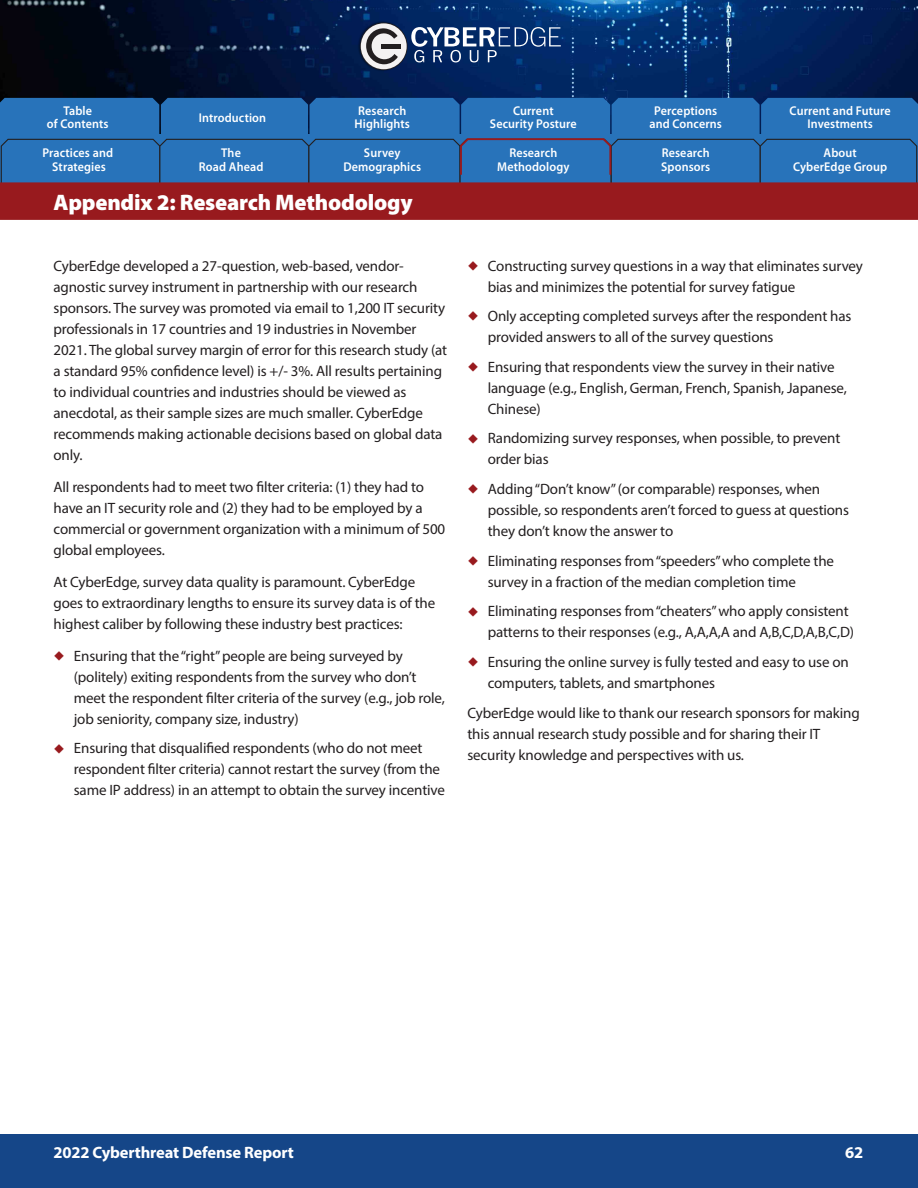
<style>
.page{position:relative;width:918px;height:1188px;background:#fff}
.page>*{position:absolute;margin:0;border:0;box-sizing:border-box;transform-origin:0 0}
.Section_head_white{font:900 22.5px "Myriad Pro";letter-spacing:-.01em;color:#fff}
.t1{font:700 16.5px "Myriad Pro";letter-spacing:-.01em;color:#fff}
.Body_copy{font:15px/21px "Myriad Pro";letter-spacing:-.01em;color:#231f20}
.t2{font:600 12.75px/13.5px "Myriad Pro";letter-spacing:.01em;color:#fff;text-align:center;scale:.95 1}
</style>
<div class="page">
<img style="left:0;top:0;width:918px;height:98px">
<img style="left:357px;top:21px;width:50px;height:50px">
<div style="left:360px;top:23px;width:48px;height:47px;border:2px solid #231f20;border-radius:50%"></div>
<div style="left:361px;top:23px;width:46px;height:46px;background:#f4f2f2;border-radius:50%"></div>
<svg style="left:366px;top:27px;width:32px;height:38px"></svg>
<div style="left:382px;top:44px;width:19px;height:5px;background:#231f20"></div>
<svg style="left:411px;top:27px;width:150px;height:35px;background:#3d5b8a"></svg>
<div style="left:0;top:1134px;width:918px;height:54px;background:#154688"></div>
<svg style="left:0;top:98px;width:918px;height:122px;background:#4a5586"></svg>
<p class="t2" style="left:63px;top:103px;width:32px">Table</p>
<p class="t2" style="left:358px;top:103px;width:52px">Research</p>
<p class="t2" style="left:199px;top:110px;width:72px">Introduction</p>
<p class="t2" style="left:47px;top:117px;width:66px">of Contents</p>
<p class="t2" style="left:354px;top:117px;width:60px">Highlights</p>
<p class="t2" style="left:490px;top:103px;width:93px">Current<br>Security Posture</p>
<p class="t2" style="left:649px;top:103px;width:78px">Perceptions and Concerns</p>
<p class="t2" style="left:790px;top:103px;width:108px">Current and Future<br>Investments</p>
<p class="t2" style="left:42px;top:146px;width:76px">Practices and<br>Strategies</p>
<p class="t2" style="left:199px;top:146px;width:69px">The<br>Road Ahead</p>
<p class="t2" style="left:343px;top:146px;width:83px">Survey<br>Demographics</p>
<p class="t2" style="left:497px;top:146px;width:78px">Research<br>Methodology</p>
<p class="t2" style="left:661px;top:146px;width:53px;text-align:left">Research<br>Sponsors</p>
<p class="t2" style="left:793px;top:146px;width:101px">About<br>CyberEdge Group</p>
<p class="Section_head_white" style="left:54px;top:187px;width:361px">Appendix 2: Research Methodology</p>
<p class="Body_copy" style="left:54px;top:255px;width:352px">CyberEdge developed a 27-question, web-based, vendor-</p>
<p class="Body_copy" style="left:54px;top:297px;width:395px">sponsors. The survey was promoted via email to 1,200 IT security professionals in 17 countries and 19 industries in November 2021. The global survey margin of error for this research study (at a standard 95% confidence level) is +/- 3%. All results pertaining to individual countries and industries should be viewed as anecdotal, as their sample sizes are much smaller. CyberEdge recommends making actionable decisions based on global data only.</p>
<p class="Body_copy" style="left:54px;top:476px;width:393px">All respondents had to meet two filter criteria 1(: ) they had to have an IT security role and 2( ) they had to be employed by a commercial or government organization with a minimum of 500 global employees.</p>
<p class="Body_copy" style="left:54px;top:571px;width:383px">At CyberEdge, survey data quality is paramount. CyberEdge goes to extraordinary lengths to ensure its survey data is of the highest caliber by following these industry best practices:</p>
<p class="Body_copy" style="left:74px;top:645px;width:372px">Ensuring that the“right”people are being surveyed by (politely) exiting respondents from the survey who dont’ meet the respondent filter criteria of the survey g.e( ., job role, job seniority, company size, industry(</p>
<p class="Body_copy" style="left:74px;top:738px;width:373px">Ensuring that disqualified respondents (who do not meet respondent filter criteria) cannot restart the survey (from the same IP address) in an attempt to obtain the survey incentive</p>
<p class="Body_copy" style="left:54px;top:276px;width:365px">agnostic survey instrument in partnership with our research</p>
<p class="Body_copy" style="left:488px;top:255px;width:377px">Constructing survey questions in a way that eliminates survey bias and minimizes the potential for survey fatigue</p>
<p class="Body_copy" style="left:488px;top:305px;width:365px">Only accepting completed surveys after the respondent has provided answers to all of the survey questions</p>
<p class="Body_copy" style="left:488px;top:356px;width:361px">Ensuring that respondents view the survey in their native language g.e( ., English, German, French, Spanish, Japanese,<br>Chinese(</p>
<p class="Body_copy" style="left:488px;top:428px;width:354px">Randomizing survey responses, when possible to, prevent order bias</p>
<p class="Body_copy" style="left:488px;top:478px;width:363px">Adding“Dont’ know” (or comparable) responses, when possible so, respondents arent’ forced to guess at questions they dont’ know the answer to</p>
<p class="Body_copy" style="left:488px;top:550px;width:348px">Eliminating responses from“speeders”who complete the survey in a fraction of the median completion time</p>
<p class="Body_copy" style="left:488px;top:601px;width:368px">Eliminating responses from“cheaters”who apply consistent p a t t e r n s t o t h e i r r e s p o n s e s g. e( A. , A, A, A, a n d A D,C,B, A, D,C,B, (</p>
<p class="Body_copy" style="left:488px;top:651px;width:363px">Ensuring the online survey is fully tested and easy to use on computers, tablets, and smartphones</p>
<p class="Body_copy" style="left:468px;top:702px;width:394px">CyberEdge would like to thank our research sponsors for making this annual research study possible and for sharing their IT security knowledge and perspectives with us.</p>
<p class="t1" style="left:53px;top:1141px;width:242px">2022 Cyberthreat Defense Report</p>
<p class="t1" style="left:845px;top:1141px;width:20px">62</p>
</div>
